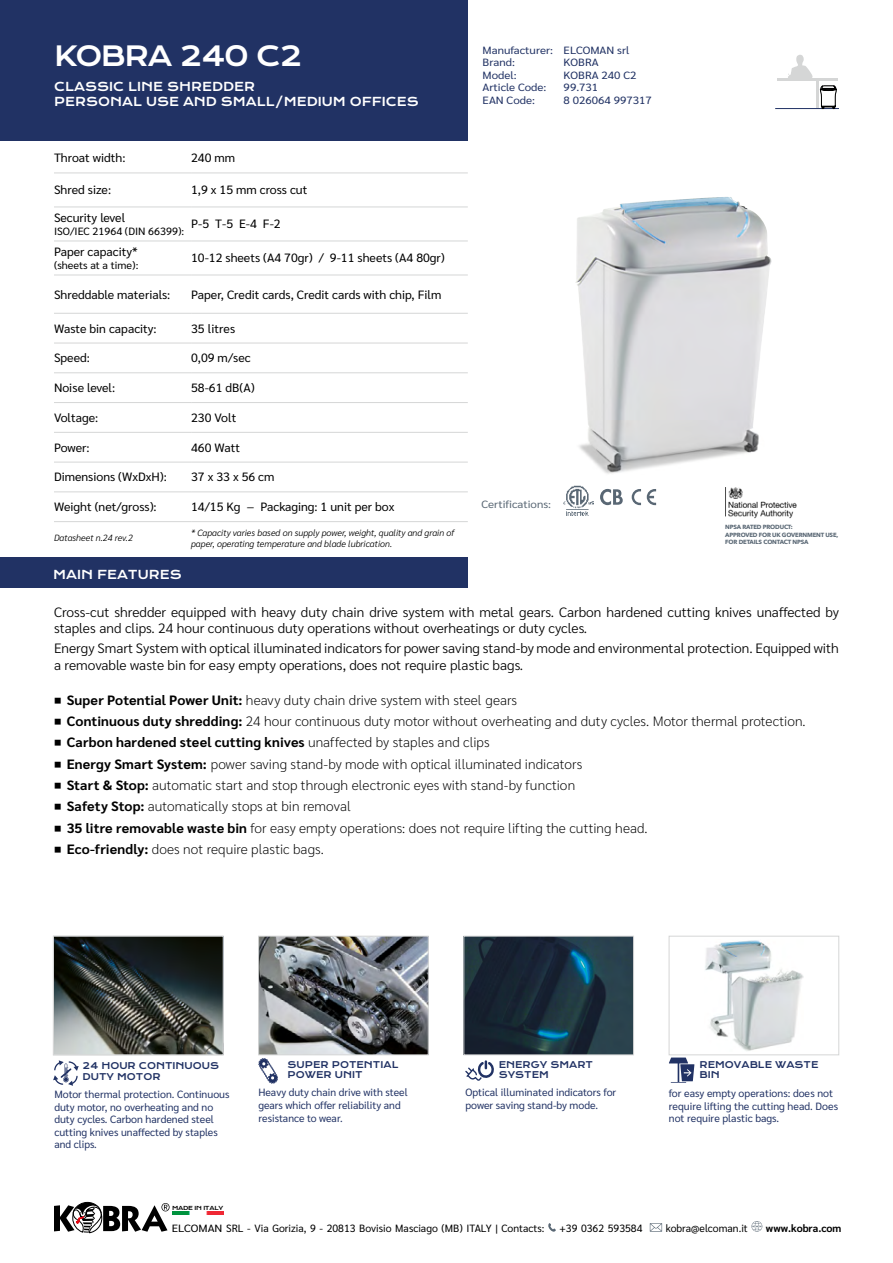
<style>
.page{position:relative;width:893px;height:1263px;background:#fff}
.page>*{position:absolute;margin:0;border:0;box-sizing:border-box;transform-origin:0 0}
.t1{font:27px "Krona One";letter-spacing:-.05em;color:#fff}
.t2{font:200 13.5px "Sarabun";letter-spacing:.005em;color:#000}
.t3{font:300 13.5px/16.2px "Sarabun";color:#000}
.t4{font:700 13.5px "Sarabun";letter-spacing:.015em;color:#000}
.t5{font:12px "Sarabun";color:#000}
.t6{font:12px/15px "Krona One";color:#fff}
.t7{font:10.5px/12.6px "Sarabun";color:#213264}
.t8{font:10.5px/12.6px "Sarabun";color:#213264;scale:1.1 1}
.t9{font:10.5px "Sarabun";color:#000}
.t10{font:10.5px "Sarabun";color:#000;scale:1.1 1}
.t11{font:10.5px "Sarabun";color:#596774;scale:1.1 1}
.t12{font:700 10.5px "Sarabun";color:#000}
.t13{font:italic 300 9px/10.8px "Sarabun";color:#000}
.t14{font:9px/10.8px "Krona One";color:#213264}
.t15{font:700 6px/7.2px "Avenir Next";letter-spacing:-.025em;color:#596774}
.t16{font:5.4px "Krona One";letter-spacing:-.05em;color:#000;scale:1.08 1}
.s1{font-weight:400;font-size:12px}
.s2{font-weight:700}
.s3{font-weight:200}
</style>
<div class="page">
<img style="left:466px;top:938px;width:166px;height:115px">
<div style="left:464px;top:936px;width:170px;height:119px;border:1px solid #d5d6d6"></div>
<img style="left:260px;top:938px;width:166px;height:115px">
<div style="left:258px;top:936px;width:170px;height:119px;border:1px solid #d5d6d6"></div>
<img style="left:705px;top:940px;width:98px;height:111px">
<div style="left:669px;top:936px;width:170px;height:119px;border:1px solid #d5d6d6"></div>
<div style="left:0;top:0;width:468px;height:141px;background:#213264"></div>
<img style="left:173px;top:1211px;width:50px;height:3px">
<svg style="left:54px;top:1201px;width:116px;height:32px"></svg>
<svg style="left:548px;top:1223px;width:8px;height:9px"></svg>
<svg style="left:650px;top:1223px;width:12px;height:9px"></svg>
<svg style="left:751px;top:1221px;width:12px;height:11px"></svg>
<div style="left:0;top:557px;width:468px;height:31px;background:#213264"></div>
<svg style="left:258px;top:1058px;width:20px;height:26px"></svg>
<svg style="left:53px;top:1060px;width:26px;height:26px"></svg>
<svg style="left:465px;top:1060px;width:29px;height:21px"></svg>
<svg style="left:669px;top:1057px;width:25px;height:26px"></svg>
<img style="left:575px;top:197px;width:197px;height:277px">
<hr style="left:777px;top:78px;width:60px;height:2px;background:#d5d6d6">
<hr style="left:817px;top:80px;width:2px;height:28px;background:#d5d6d6">
<svg style="left:788px;top:55px;width:24px;height:23px"></svg>
<hr style="left:775px;top:108px;width:64px;height:1px;background:#213264">
<svg style="left:820px;top:86px;width:17px;height:23px"></svg>
<svg style="left:632px;top:489px;width:9px;height:16px"></svg>
<svg style="left:647px;top:489px;width:9px;height:16px"></svg>
<svg style="left:600px;top:489px;width:23px;height:16px"></svg>
<img style="left:563px;top:486px;width:30px;height:29px">
<svg style="left:55px;top:938px;width:166px;height:115px;background:#3d423f"></svg>
<div style="left:53px;top:936px;width:170px;height:119px;border:1px solid #d5d6d6"></div>
<hr style="left:54px;top:173px;width:137px;height:1px;background:#d5d6d6">
<hr style="left:54px;top:207px;width:137px;height:1px;background:#d5d6d6">
<hr style="left:54px;top:241px;width:137px;height:1px;background:#d5d6d6">
<hr style="left:54px;top:275px;width:137px;height:1px;background:#d5d6d6">
<hr style="left:54px;top:313px;width:137px;height:1px;background:#d5d6d6">
<hr style="left:54px;top:343px;width:137px;height:1px;background:#d5d6d6">
<hr style="left:54px;top:373px;width:137px;height:1px;background:#d5d6d6">
<hr style="left:54px;top:402px;width:137px;height:1px;background:#d5d6d6">
<hr style="left:54px;top:432px;width:137px;height:1px;background:#d5d6d6">
<hr style="left:54px;top:462px;width:137px;height:1px;background:#d5d6d6">
<hr style="left:54px;top:492px;width:137px;height:1px;background:#d5d6d6">
<hr style="left:54px;top:521px;width:137px;height:1px;background:#d5d6d6">
<hr style="left:191px;top:173px;width:277px;height:1px;background:#d5d6d6">
<hr style="left:191px;top:207px;width:277px;height:1px;background:#d5d6d6">
<hr style="left:191px;top:241px;width:277px;height:1px;background:#d5d6d6">
<hr style="left:191px;top:275px;width:277px;height:1px;background:#d5d6d6">
<hr style="left:191px;top:313px;width:277px;height:1px;background:#d5d6d6">
<hr style="left:191px;top:343px;width:277px;height:1px;background:#d5d6d6">
<hr style="left:191px;top:373px;width:277px;height:1px;background:#d5d6d6">
<hr style="left:191px;top:402px;width:277px;height:1px;background:#d5d6d6">
<hr style="left:191px;top:432px;width:277px;height:1px;background:#d5d6d6">
<hr style="left:191px;top:462px;width:277px;height:1px;background:#d5d6d6">
<hr style="left:191px;top:492px;width:277px;height:1px;background:#d5d6d6">
<hr style="left:191px;top:521px;width:277px;height:1px;background:#d5d6d6">
<img style="left:725px;top:487px;width:72px;height:32px">
<h1 class="t1" style="left:54px;top:39px;width:249px">KOBRA 240 C2</h1>
<p class="t6" style="left:54px;top:79px;width:366px">CLASSIC LINE SHREDDER<br>PERSONAL USE AND SMALL/MEDIUM OFFICES</p>
<p class="t5" style="left:54px;top:151px;width:73px">Throat width:</p>
<p class="t5" style="left:191px;top:151px;width:46px">240 mm</p>
<p class="t5" style="left:54px;top:183px;width:59px">Shred size:</p>
<p class="t5" style="left:191px;top:183px;width:118px">1,9 x 15 mm cross cut</p>
<p class="t5" style="left:54px;top:211px;width:73px">Security level</p>
<p class="t9" style="left:54px;top:225px;width:132px">ISO/IEC 21964 (DIN 66399):</p>
<p class="t5" style="left:191px;top:217px;width:91px">P-5 T-5 E-4 F-2</p>
<p class="t5" style="left:54px;top:245px;width:85px">Paper capacity*</p>
<p class="t9" style="left:54px;top:259px;width:86px">(sheets at a time):</p>
<p class="t5" style="left:191px;top:251px;width:255px">10-12 sheets (A4 70gr) / 9-11 sheets (A4 80gr)</p>
<p class="t5" style="left:54px;top:287px;width:118px">Shreddable materials:</p>
<p class="t5" style="left:191px;top:287px;width:252px">Paper, Credit cards, Credit cards with chip, Film</p>
<p class="t5" style="left:54px;top:321px;width:104px">Waste bin capacity:</p>
<p class="t5" style="left:191px;top:321px;width:46px">35 litres</p>
<p class="t5" style="left:54px;top:351px;width:37px">Speed:</p>
<p class="t5" style="left:191px;top:351px;width:61px">0,09 m/sec</p>
<p class="t5" style="left:54px;top:381px;width:63px">Noise level:</p>
<p class="t5" style="left:191px;top:381px;width:65px">58-61 dB(A)</p>
<p class="t5" style="left:54px;top:411px;width:46px">Voltage:</p>
<p class="t5" style="left:191px;top:411px;width:47px">230 Volt</p>
<p class="t5" style="left:54px;top:440px;width:37px">Power:</p>
<p class="t5" style="left:191px;top:440px;width:51px">460 Watt</p>
<p class="t5" style="left:54px;top:470px;width:114px">Dimensions (WxDxH):</p>
<p class="t5" style="left:191px;top:470px;width:85px">37 x 33 x 56 cm</p>
<p class="t5" style="left:54px;top:500px;width:104px">Weight (net/gross):</p>
<p class="t5" style="left:191px;top:500px;width:205px">14/15 Kg - Packaging: 1 unit per box</p>
<p class="t13" style="left:54px;top:533px;width:80px">Datasheet n.24 rev.2</p>
<p class="t13" style="left:191px;top:527px;width:265px">* Capacity varies based on supply power, weight, quality and grain of paper, operating temperature and blade lubrication.</p>
<p class="t6" style="left:53px;top:567px;width:130px">MAIN FEATURES</p>
<p class="t8" style="left:483px;top:44px;width:65px">Manufacturer:<br>Brand:<br>Model:<br>Article Code:<br>EAN Code:</p>
<p class="t8" style="left:564px;top:44px;width:82px">ELCOMAN srl<br>KOBRA<br>KOBRA 240 C2<br>99.731<br>8 026064 997317</p>
<p class="t11" style="left:482px;top:498px;width:65px">Certifications:</p>
<p class="t15" style="left:725px;top:524px;width:115px">NPSA RATED PRODUCT:<br>APPROVED FOR UK GOVERNMENT USE,<br>FOR DETAILS CONTACT NPSA</p>
<p class="t3" style="left:54px;top:604px;width:786px">Cross-cut shredder equipped with heavy duty chain drive system with metal gears. Carbon hardened cutting knives unaffected by staples and clips. 24 hour continuous duty operations without overheatings or duty cycles.</p>
<p class="t3" style="left:54px;top:641px;width:786px">Energy Smart System with optical illuminated indicators for power saving stand-by mode and environmental protection. Equipped with a removable waste bin for easy empty operations, does not require plastic bags.</p>
<p class="t2" style="left:54px;top:692px;width:465px"><span class="s1">■</span> <span class="s2">Super Potential Power Unit:</span> heavy duty chain drive system with steel gears</p>
<p class="t2" style="left:54px;top:713px;width:753px"><span class="s1">■</span> <span class="s2">Continuous duty shredding:</span> 24 hour continuous duty motor without overheating and duty cycles. Motor thermal protection.</p>
<p class="t4" style="left:54px;top:735px;width:437px"><span class="s1">■</span> Carbon hardened steel cutting knives <span class="s3">unaffected by staples and clips</span></p>
<p class="t2" style="left:54px;top:756px;width:530px"><span class="s1">■</span> <span class="s2">Energy Smart System:</span> power saving stand-by mode with optical illuminated indicators</p>
<p class="t2" style="left:54px;top:777px;width:523px"><span class="s1">■</span> <span class="s2">Start &amp; Stop:</span> automatic start and stop through electronic eyes with stand-by function</p>
<p class="t2" style="left:54px;top:799px;width:298px"><span class="s1">■</span> <span class="s2">Safety Stop:</span> automatically stops at bin removal</p>
<p class="t2" style="left:54px;top:820px;width:595px"><span class="s1">■</span> <span class="s2">35 litre removable waste bin</span> for easy empty operations: does not require lifting the cutting head.</p>
<p class="t2" style="left:54px;top:841px;width:271px"><span class="s1">■</span> <span class="s2">Eco-friendly:</span> does not require plastic bags.</p>
<p class="t14" style="left:83px;top:1060px;width:138px">24 HOUR CONTINUOUS<br>DUTY MOTOR</p>
<p class="t7" style="left:54px;top:1088px;width:177px">Motor thermal protection. Continuous duty motor, no overheating and no duty cycles. Carbon hardened steel cutting knives unaffected by staples and clips.</p>
<p class="t14" style="left:288px;top:1059px;width:112px">SUPER POTENTIAL<br>POWER UNIT</p>
<p class="t7" style="left:258px;top:1086px;width:151px">Heavy duty chain drive with steel gears which offer reliability and resistance to wear.</p>
<p class="t7" style="left:465px;top:1086px;width:152px">Optical illuminated indicators for power saving stand-by mode.</p>
<p class="t14" style="left:499px;top:1059px;width:96px">ENERGY SMART<br>SYSTEM</p>
<p class="t14" style="left:699px;top:1059px;width:121px">REMOVABLE WASTE<br>BIN</p>
<p class="t7" style="left:669px;top:1087px;width:171px">for easy empty operations: does not require lifting the cutting head. Does not require plastic bags.</p>
<p class="t16" style="left:172px;top:1204px;width:49px">MADE IN ITALY</p>
<p class="t10" style="left:172px;top:1222px;width:340px">ELCOMAN SRL - Via Gorizia, 9 - 20813 Bovisio Masciago (MB) ITALY | Contacts:</p>
<p class="t9" style="left:559px;top:1222px;width:84px">+39 0362 593584</p>
<p class="t9" style="left:666px;top:1222px;width:84px">kobra@elcoman.it</p>
<p class="t12" style="left:766px;top:1222px;width:77px">www.kobra.com</p>
</div>
